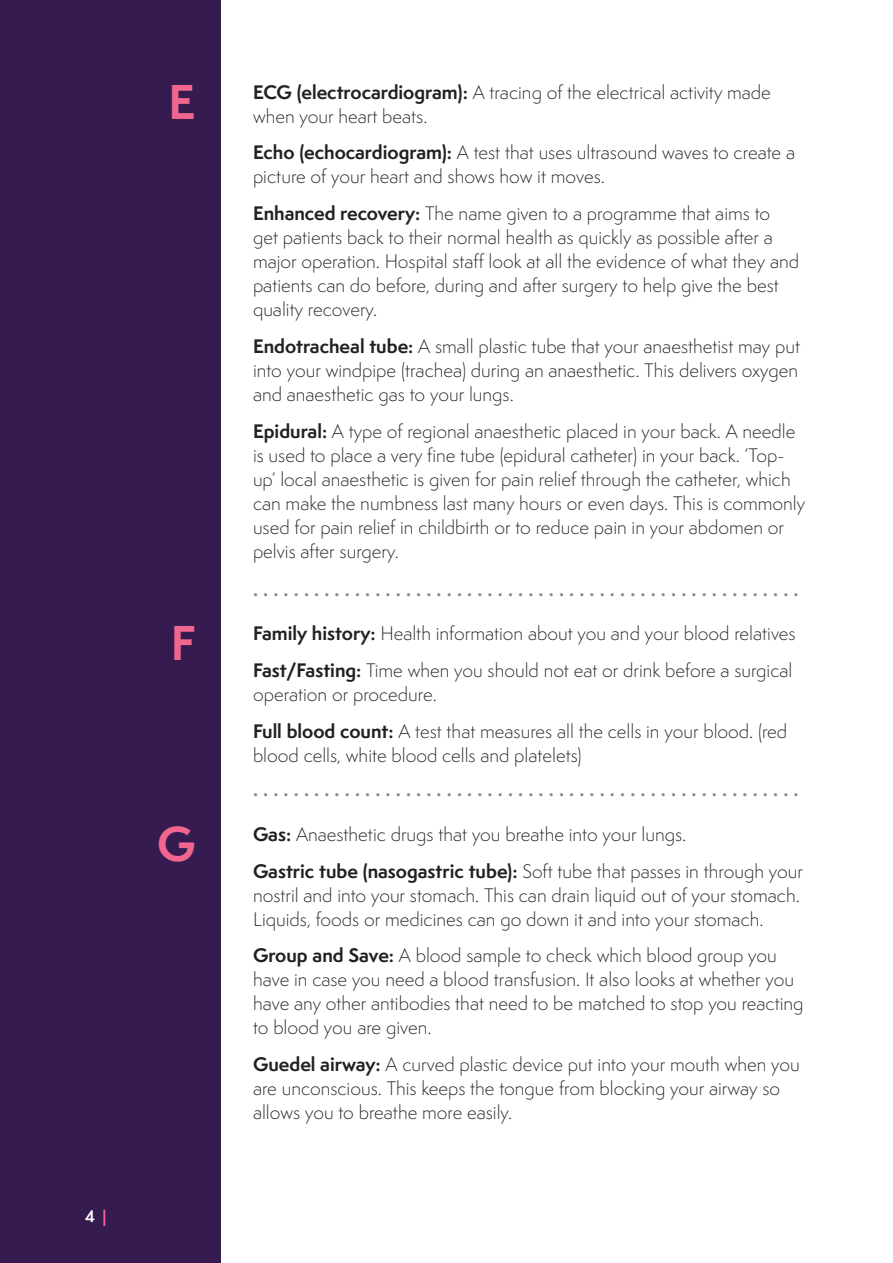
<style>
.page{position:relative;width:893px;height:1263px;background:#fff}
.page>*{position:absolute;margin:0;border:0;box-sizing:border-box;transform-origin:0 0}
.Number{font:700 45px "Semplicita Pro";color:#f1668e}
.t1{font:700 19.5px "Semplicita Pro";color:#83888c}
.Text{font:300 18px/24px "Semplicita Pro";color:#231f20}
.t2{font:700 15px "Semplicita Pro";color:#fff}
.s1{color:#f1668e}
.s2{font-weight:700}
</style>
<div class="page">
<div style="left:0;top:0;width:221px;height:1263px;background:#361b51"></div>
<p class="Number" style="left:169px;top:69px;width:29px">E</p>
<p class="Number" style="left:171px;top:610px;width:26px">F</p>
<p class="Number" style="left:157px;top:810px;width:40px">G</p>
<p class="t2" style="left:85px;top:1205px;width:23px">4 <span class="s1">|</span></p>
<p class="Text" style="left:253px;top:80px;width:519px"><span class="s2">ECG (electrocardiogram):</span> A tracing of the electrical activity made when your heart beats.</p>
<p class="Text" style="left:253px;top:141px;width:544px"><span class="s2">Echo (echocardiogram):</span> A test that uses ultrasound waves to create a picture of your heart and shows how it moves.</p>
<p class="Text" style="left:253px;top:201px;width:548px"><span class="s2">Enhanced recovery:</span> The name given to a programme that aims to get patients back to their normal health as quickly as possible after a major operation. Hospital staff look at all the evidence of what they and patients can do before, during and after surgery to help give the best quality recovery.</p>
<p class="Text" style="left:253px;top:334px;width:549px;text-align:justify"><span class="s2">Endotracheal tube:</span> A small plastic tube that your anaesthetist may put into your windpipe (trachea) during an anaesthetic. This delivers oxygen and anaesthetic gas to your lungs.</p>
<p class="Text" style="left:253px;top:419px;width:554px"><span class="s2">Epidural:</span> A type of regional anaesthetic placed in your back. A needle is used to place a very fine tube (epidural catheter) in your back. ‘Top&shy;up’ local anaesthetic is given for pain relief through the catheter, which can make the numbness last many hours or even days. This is commonly used for pain relief in childbirth or to reduce pain in your abdomen or pelvis after surgery.</p>
<p class="t1" style="left:253px;top:574px;width:547px">. . . . . . . . . . . . . . . . . . . . . . . . . . . . . . . . . . . . . . . . . . . . . . . . . . . . . .</p>
<p class="Text" style="left:253px;top:621px;width:544px"><span class="s2">Family history:</span> Health information about you and your blood relatives</p>
<p class="Text" style="left:253px;top:658px;width:541px"><span class="s2">Fast/Fasting:</span> Time when you should not eat or drink before a surgical operation or procedure.</p>
<p class="Text" style="left:253px;top:719px;width:536px"><span class="s2">Full blood count:</span> A test that measures all the cells in your blood. (red blood cells, white blood cells and platelets)</p>
<p class="t1" style="left:253px;top:774px;width:547px">. . . . . . . . . . . . . . . . . . . . . . . . . . . . . . . . . . . . . . . . . . . . . . . . . . . . . .</p>
<p class="Text" style="left:253px;top:822px;width:435px"><span class="s2">Gas:</span> Anaesthetic drugs that you breathe into your lungs.</p>
<p class="Text" style="left:253px;top:859px;width:551px"><span class="s2">Gastric tube (nasogastric tube):</span> Soft tube that passes in through your nostril and into your stomach. This can drain liquid out of your stomach.<br>Liquids, foods or medicines can go down it and into your stomach.</p>
<p class="Text" style="left:253px;top:943px;width:552px"><span class="s2">Group and Save:</span> A blood sample to check which blood group you have in case you need a blood transfusion. It also looks at whether you have any other antibodies that need to be matched to stop you reacting to blood you are given.</p>
<p class="Text" style="left:253px;top:1052px;width:548px"><span class="s2">Guedel airway:</span> A curved plastic device put into your mouth when you are unconscious. This keeps the tongue from blocking your airway so allows you to breathe more easily.</p>
</div>
